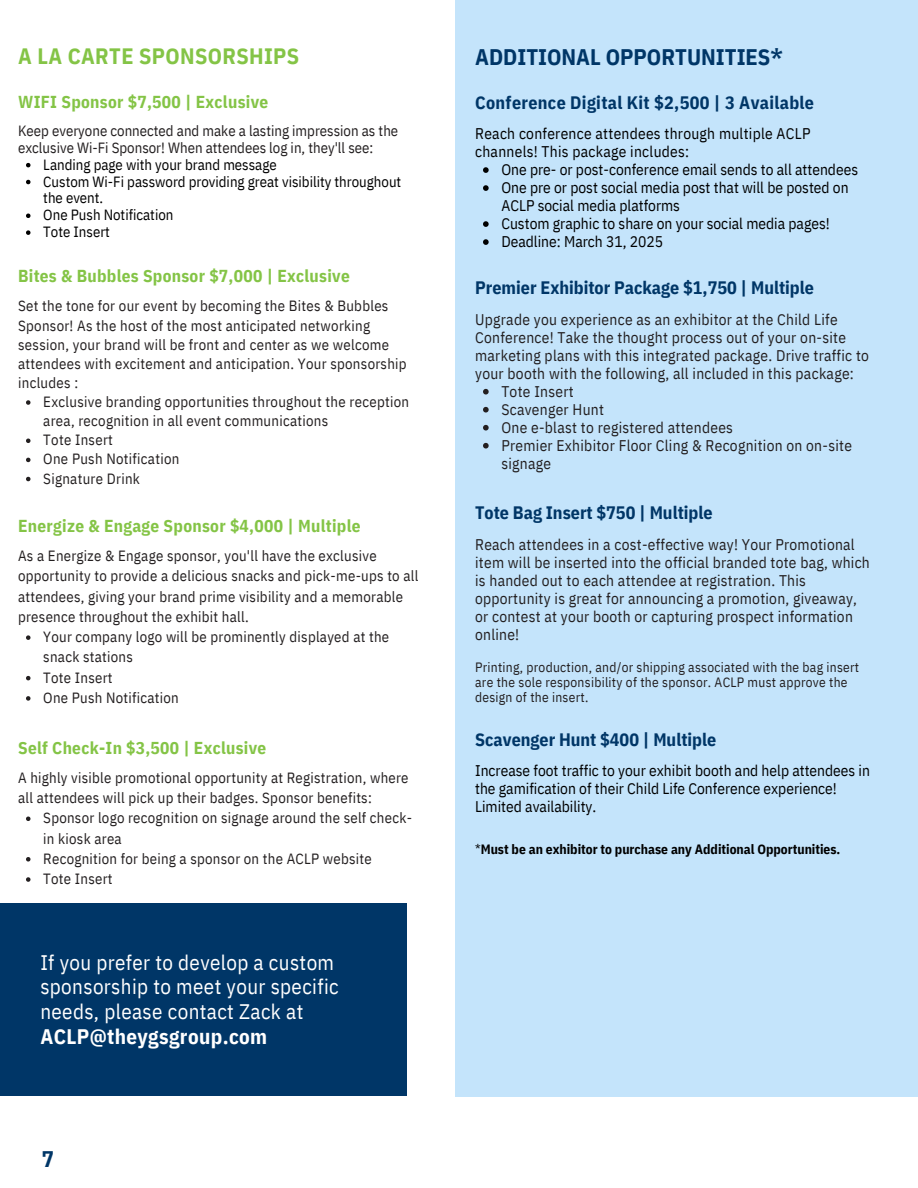
<style>
.page{position:relative;width:918px;height:1188px;background:#fff}
.page>*{position:absolute;margin:0;border:0;box-sizing:border-box;transform-origin:0 0}
.t1{font:700 22.5px "IBM Plex Sans Cond";color:#003667}
.t2{font:700 22.2px "IBM Plex Sans Cond";letter-spacing:.02em;color:#84c446}
.t3{font:21px/24.8px "IBM Plex Sans Cond";letter-spacing:.02em;color:#fff}
.t4{font:700 18px "IBM Plex Sans Cond";color:#003667}
.t5{font:700 18px "IBM Plex Sans Cond";letter-spacing:.02em;color:#003667}
.t6{font:700 17.25px "IBM Plex Sans Cond";letter-spacing:.02em;color:#84c446}
.t7{font:15.45px/18px "IBM Plex Sans Cond";letter-spacing:.02em;color:#231f20}
.t8{font:15.45px/18px "IBM Plex Sans Cond";color:#000}
.t9{font:15.45px/18px "IBM Plex Sans Cond";letter-spacing:.02em;color:#000}
.t10{font:14.85px/20.2px "IBM Plex Sans Cond";letter-spacing:.02em;color:#231f20}
.t11{font:14.85px/16.8px "IBM Plex Sans Cond";color:#000}
.t12{font:14.85px/16.8px "IBM Plex Sans Cond";color:#231f20}
.t13{font:13.5px/14.7px "IBM Plex Sans Cond";letter-spacing:.02em;color:#231f20}
.t14{font:700 13.5px "IBM Plex Sans Cond";color:#000}
.s1{font-weight:700}
.s2{font-weight:400}
</style>
<div class="page">
<div style="left:0;top:904px;width:407px;height:192px;background:#003667"></div>
<div style="left:455px;top:0;width:463px;height:1096px;background:#c4e4fb"></div>
<svg style="left:26px;top:163px;width:5px;height:4px"></svg>
<svg style="left:26px;top:180px;width:5px;height:4px"></svg>
<svg style="left:26px;top:214px;width:5px;height:4px"></svg>
<svg style="left:26px;top:230px;width:5px;height:5px"></svg>
<svg style="left:26px;top:400px;width:5px;height:5px"></svg>
<svg style="left:26px;top:439px;width:5px;height:4px"></svg>
<svg style="left:26px;top:458px;width:5px;height:4px"></svg>
<svg style="left:26px;top:477px;width:5px;height:4px"></svg>
<svg style="left:26px;top:635px;width:5px;height:5px"></svg>
<svg style="left:26px;top:676px;width:5px;height:4px"></svg>
<svg style="left:26px;top:696px;width:5px;height:5px"></svg>
<svg style="left:26px;top:817px;width:5px;height:4px"></svg>
<svg style="left:26px;top:857px;width:5px;height:5px"></svg>
<svg style="left:26px;top:877px;width:5px;height:5px"></svg>
<svg style="left:483px;top:167px;width:6px;height:6px"></svg>
<svg style="left:483px;top:185px;width:6px;height:6px"></svg>
<svg style="left:483px;top:221px;width:6px;height:6px"></svg>
<svg style="left:483px;top:239px;width:6px;height:6px"></svg>
<svg style="left:483px;top:389px;width:6px;height:6px"></svg>
<svg style="left:483px;top:407px;width:6px;height:6px"></svg>
<svg style="left:483px;top:425px;width:6px;height:6px"></svg>
<svg style="left:483px;top:443px;width:6px;height:6px"></svg>
<p class="t2" style="left:18px;top:41px;width:283px">A LA CARTE SPONSORSHIPS</p>
<p class="t6" style="left:18px;top:90px;width:252px">WIFI Sponsor $7,500 | Exclusive</p>
<p class="t12" style="left:18px;top:122px;width:382px">Keep everyone connected and make a lasting impression as the exclusive Wi-Fi Sponsor! When attendees log in, they'll see:</p>
<p class="t11" style="left:43px;top:156px;width:235px">Landing page with your brand message</p>
<p class="t11" style="left:43px;top:173px;width:359px">Custom Wi-Fi password providing great visibility throughout the event.</p>
<h2 class="t11" style="left:43px;top:206px;width:132px">One Push Notification</h2>
<p class="t11" style="left:43px;top:223px;width:68px">Tote Insert</p>
<p class="t6" style="left:18px;top:264px;width:333px">Bites &amp; Bubbles Sponsor $7,000 | Exclusive</p>
<p class="t10" style="left:18px;top:296px;width:390px;line-height:19.2px">Set the tone for our event by becoming the Bites &amp; Bubbles Sponsor! As the host of the most anticipated networking session, your brand will be front and center as we welcome attendees with excitement and anticipation. Your sponsorship includes :</p>
<p class="t10" style="left:43px;top:392px;width:367px;line-height:19.2px">Exclusive branding opportunities throughout the reception area, recognition in all event communications</p>
<p class="t10" style="left:43px;top:430px;width:71px">Tote Insert</p>
<h2 class="t10" style="left:43px;top:449px;width:138px">One Push Notification</h2>
<p class="t10" style="left:43px;top:468px;width:98px">Signature Drink</p>
<p class="t6" style="left:18px;top:514px;width:344px">Energize &amp; Engage Sponsor $4,000 | Multiple</p>
<p class="t10" style="left:18px;top:545px;width:402px">As a Energize &amp; Engage sponsor, you'll have the exclusive opportunity to provide a delicious snacks and pick-me-ups to all attendees, giving your brand prime visibility and a memorable presence throughout the exhibit hall.</p>
<p class="t10" style="left:43px;top:626px;width:347px">Your company logo will be prominently displayed at the snack stations</p>
<h2 class="t10" style="left:43px;top:667px;width:71px">Tote Insert</h2>
<p class="t10" style="left:43px;top:687px;width:137px">One Push Notification</p>
<p class="t6" style="left:18px;top:736px;width:250px">Self Check-In $3,500 | Exclusive</p>
<p class="t10" style="left:18px;top:767px;width:392px">A highly visible promotional opportunity at Registration, where all attendees will pick up their badges. Sponsor benefits:</p>
<p class="t10" style="left:43px;top:808px;width:370px">Sponsor logo recognition on signage around the self check&shy;in kiosk area</p>
<p class="t10" style="left:43px;top:848px;width:330px">Recognition for being a sponsor on the ACLP website</p>
<h1 class="t10" style="left:43px;top:868px;width:71px">Tote Insert</h1>
<h2 class="t3" style="left:40px;top:949px;width:300px">If you prefer to develop a custom sponsorship to meet your specific needs, please contact Zack at<br><span class="s1">ACLP@theygsgroup.com</span></h2>
<h2 class="t1" style="left:42px;top:1143px;width:14px">7</h2>
<p class="t1" style="left:475px;top:42px;width:309px">ADDITIONAL OPPORTUNITIES*</p>
<p class="t5" style="left:475px;top:90px;width:340px">Conference Digital Kit $2,500 | 3 Available</p>
<p class="t9" style="left:475px;top:124px;width:337px">Reach conference attendees through multiple ACLP channels! This package includes:</p>
<p class="t8" style="left:501px;top:160px;width:358px">One pre- or post-conference email sends to all attendees</p>
<p class="t8" style="left:501px;top:178px;width:349px">One pre or post social media post that will be posted on<br>ACLP social media platforms</p>
<p class="t8" style="left:501px;top:214px;width:330px">Custom graphic to share on your social media pages!</p>
<h2 class="t8" style="left:501px;top:232px;width:163px">Deadline: March 31, 2025</h2>
<p class="t4" style="left:475px;top:276px;width:340px">Premier Exhibitor Package $1,750 | Multiple</p>
<p class="t7" style="left:475px;top:310px;width:395px">Upgrade you experience as an exhibitor at the Child Life Conference! Take the thought process out of your on-site marketing plans with this integrated package. Drive traffic to your booth with the following, all included in this package:</p>
<p class="t7" style="left:501px;top:382px;width:352px">Tote Insert<br>Scavenger Hunt<br>One e-blast to registered attendees<br>Premier Exhibitor Floor Cling &amp; Recognition on on-site signage</p>
<p class="t4" style="left:475px;top:501px;width:239px">Tote Bag Insert $750 | Multiple</p>
<p class="t7" style="left:475px;top:535px;width:396px">Reach attendees in a cost-effective way! Your Promotional item will be inserted into the official branded tote bag, which is handed out to each attendee at registration. This opportunity is great for announcing a promotion, giveaway, or contest at your booth or capturing prospect information online!</p>
<p class="t13" style="left:475px;top:660px;width:386px">Printing, production, and/or shipping associated with the bag insert are the sole responsibility of the sponsor. ACLP must approve the</p>
<h2 class="t13" style="left:475px;top:689px;width:115px">design of the insert.</h2>
<h2 class="t4" style="left:475px;top:727px;width:243px">Scavenger Hunt $400 | Multiple</h2>
<h2 class="t8" style="left:475px;top:761px;width:396px">Increase foot traffic to your exhibit booth and help attendees in</h2>
<p class="t8" style="left:475px;top:779px;width:363px">the gamification of their Child Life Conference experience!<br>Limited availability.</p>
<p class="t14" style="left:475px;top:840px;width:367px"><span class="s2">*</span>Must be an exhibitor to purchase any Additional Opportunities.</p>
</div>
